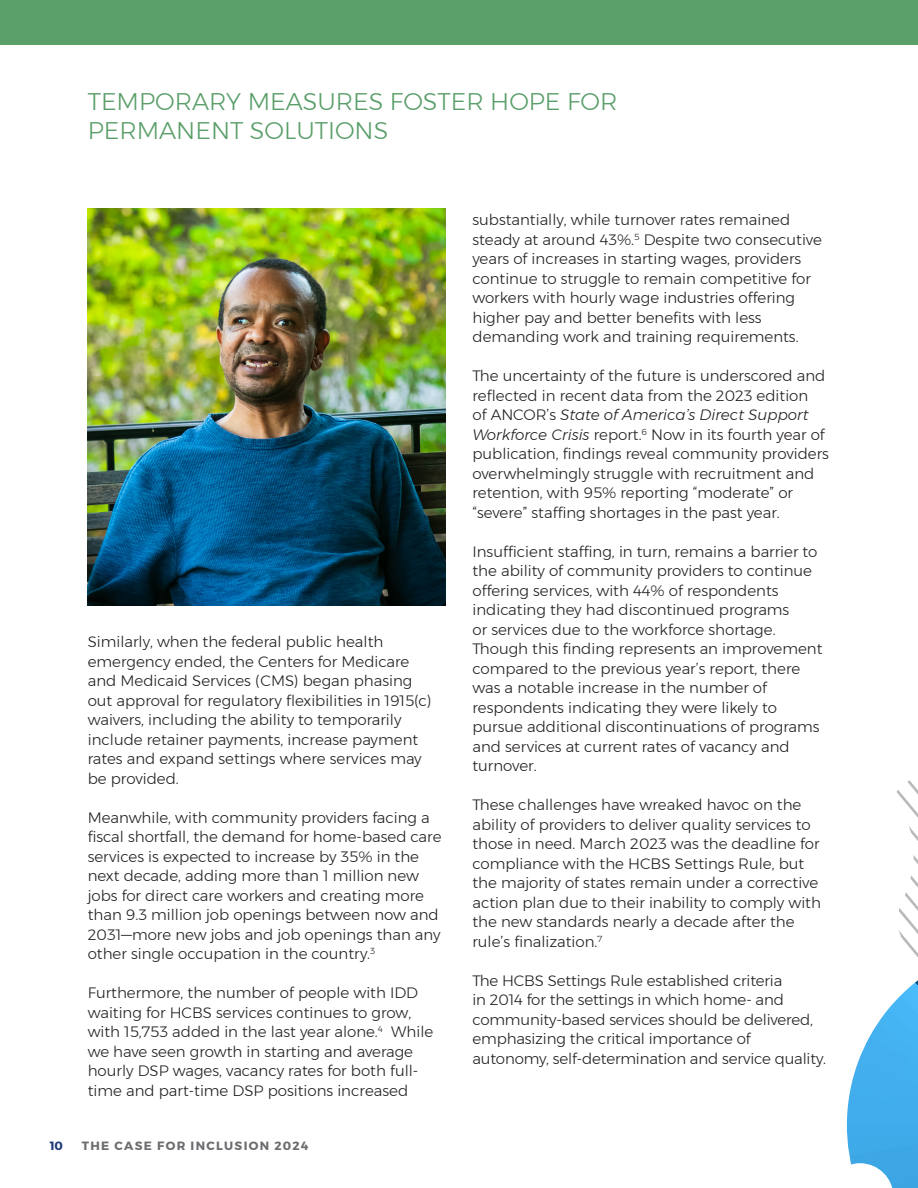
<style>
.page{position:relative;width:918px;height:1188px;background:#fff}
.page>*{position:absolute;margin:0;border:0;box-sizing:border-box;transform-origin:0 0}
.t1{font:300 24px/28.8px "Montserrat";color:#5a9e69}
.t2{font:300 15px/19.5px "Montserrat";color:#231f20}
.t3{font:700 12px "Montserrat";letter-spacing:.11em;color:#6c6d70}
.t4{font:700 12px "Montserrat";color:#1e3b77}
.s1{font-style:italic}
</style>
<div class="page">
<div style="left:0;top:0;width:918px;height:44px;background:#5a9e69"></div>
<img style="left:88px;top:208px;width:358px;height:398px">
<svg style="left:896px;top:780px;width:22px;height:177px"></svg>
<svg style="left:846px;top:980px;width:72px;height:208px"></svg>
<p class="t1" style="left:88px;top:87px;width:531px">TEMPORARY MEASURES FOSTER HOPE FOR<br>PERMANENT SOLUTIONS</p>
<p class="t2" style="left:88px;top:632px;width:345px">Similarly, when the federal public health emergency ended, the Centers for Medicare and Medicaid Services (CMS) began phasing out approval for regulatory flexibilities in 1915(c) waivers, including the ability to temporarily include retainer payments, increase payment rates and expand settings where services may be provided.</p>
<p class="t2" style="left:88px;top:808px;width:355px">Meanwhile, with community providers facing a fiscal shortfall, the demand for home-based care services is expected to increase by 35% in the next decade, adding more than 1 million new jobs for direct care workers and creating more than 9.3 million job openings between now and 2031—more new jobs and job openings than any other single occupation in the country.<sup>3</sup></p>
<p class="t2" style="left:88px;top:983px;width:347px">Furthermore, the number of people with IDD waiting for HCBS services continues to grow, with 15,753 added in the last year alone.<sup>4</sup> While we have seen growth in starting and average hourly DSP wages, vacancy rates for both full&shy;time and part-time DSP positions increased</p>
<p class="t4" style="left:50px;top:1138px;width:15px">10</p>
<p class="t3" style="left:82px;top:1138px;width:228px">THE CASE FOR INCLUSION 2024</p>
<p class="t2" style="left:472px;top:210px;width:351px">substantially, while turnover rates remained steady at around 43%.<sup>5</sup> Despite two consecutive years of increases in starting wages, providers continue to struggle to remain competitive for workers with hourly wage industries offering higher pay and better benefits with less demanding work and training requirements.</p>
<p class="t2" style="left:472px;top:366px;width:358px">The uncertainty of the future is underscored and reflected in recent data from the 2023 edition<br>of ANCOR’s <span class="s1">State of America’s Direct Support Workforce Crisis</span> report.<sup>6</sup> Now in its fourth year of publication, findings reveal community providers overwhelmingly struggle with recruitment and retention, with 95% reporting “moderate” or “severe” staffing shortages in the past year.</p>
<p class="t2" style="left:472px;top:541px;width:351px">Insufficient staffing, in turn, remains a barrier to the ability of community providers to continue offering services, with 44% of respondents indicating they had discontinued programs<br>or services due to the workforce shortage.<br>Though this finding represents an improvement compared to the previous year’s report, there was a notable increase in the number of respondents indicating they were likely to pursue additional discontinuations of programs and services at current rates of vacancy and turnover.</p>
<p class="t2" style="left:472px;top:795px;width:350px">These challenges have wreaked havoc on the ability of providers to deliver quality services to those in need. March 2023 was the deadline for compliance with the HCBS Settings Rule, but the majority of states remain under a corrective action plan due to their inability to comply with the new standards nearly a decade after the rule’s finalization.<sup>7</sup></p>
<p class="t2" style="left:472px;top:970px;width:355px">The HCBS Settings Rule established criteria<br>in 2014 for the settings in which home- and community-based services should be delivered, emphasizing the critical importance of autonomy, self-determination and service quality.</p>
</div>
